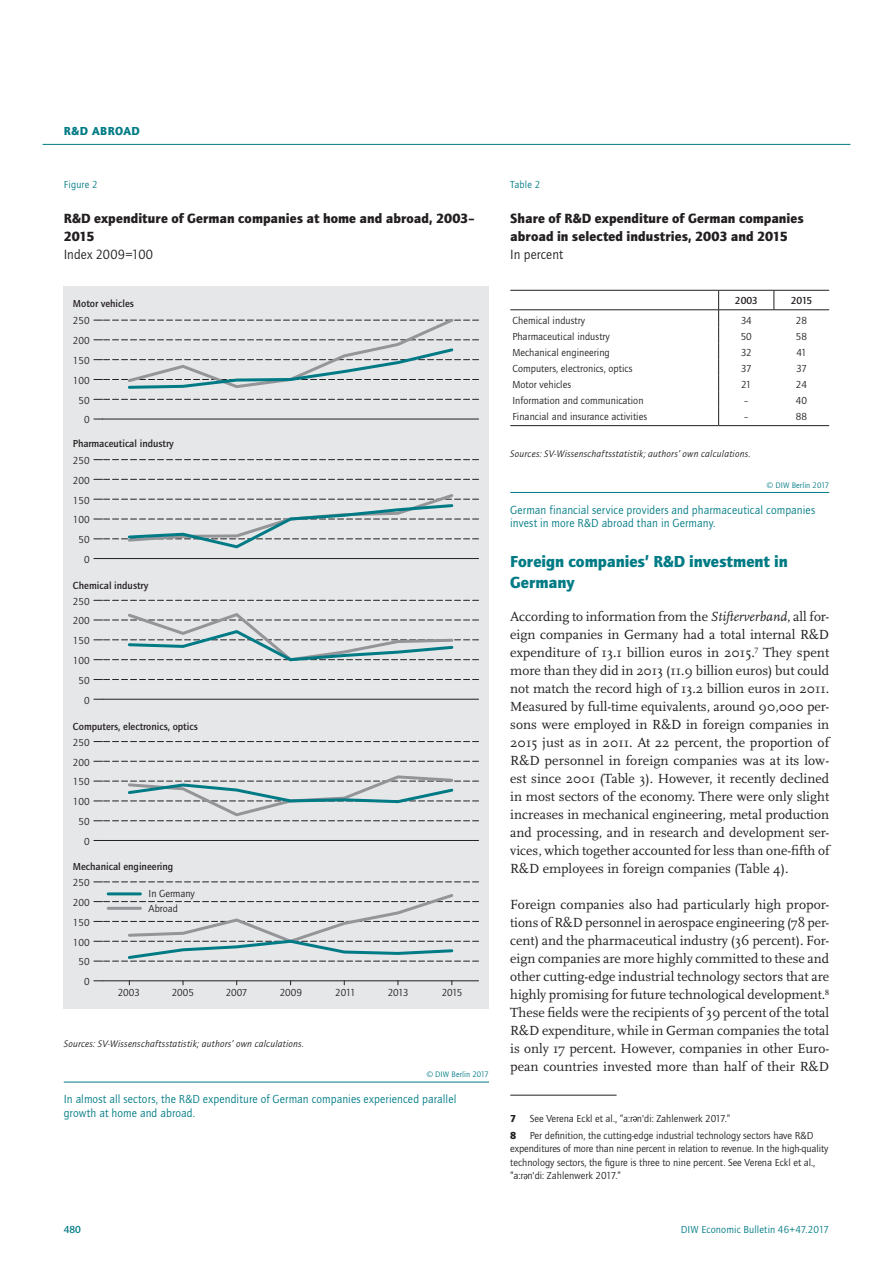
<style>
.page{position:relative;width:893px;height:1263px;background:#fff}
.page>*{position:absolute;margin:0;border:0;box-sizing:border-box;transform-origin:0 0}
.t1{font:900 16.5px/21px "Quay Sans ITC Std";color:#007b85}
.t2{font:13.8px/18px "Scala Pro";color:#231f20;text-align:justify}
.t3{font:900 13.8px/18px "Quay Sans ITC Std";letter-spacing:.005em;color:#231f20}
.t4{font:13.8px "Quay Sans ITC Std";letter-spacing:.005em;color:#231f20}
.t5{font:12px/13.5px "Quay Sans ITC Std";letter-spacing:.01em;color:#007b85}
.t6{font:900 12px "Quay Sans ITC Std";color:#007b85}
.t7{font:10.5px/13.5px "Quay Sans ITC Std";color:#231f20}
.t8{font:500 10.5px "Quay Sans ITC Std";color:#231f20}
.t9{font:10.5px "Quay Sans ITC Std";letter-spacing:.015em;color:#007b85}
.t10{font:500 10.5px "Quay Sans ITC Std";color:#007b85}
.t11{font:900 10.5px "Quay Sans ITC Std";color:#231f20}
.t12{font:italic 9.75px "Quay Sans ITC Std";letter-spacing:.025em;color:#231f20}
.t13{font:8.25px "Quay Sans ITC Std";letter-spacing:.01em;color:#007b85}
.s1{font-style:italic}
</style>
<div class="page">
<hr style="left:43px;top:144px;width:807px;height:1px;background:#007b85">
<hr style="left:510px;top:1095px;width:107px;height:1px;background:#231f20">
<svg style="left:633px;top:1116px;width:4px;height:6px"></svg>
<svg style="left:524px;top:1174px;width:3px;height:5px"></svg>
<hr style="left:64px;top:1082px;width:425px;height:1px;background:#007b85">
<div style="left:64px;top:286px;width:425px;height:723px;background:#e6e7e9"></div>
<hr style="left:102px;top:419px;width:377px;height:1px;background:#231f20">
<svg style="left:94px;top:399px;width:385px;height:1px"></svg>
<svg style="left:94px;top:319px;width:385px;height:70px"></svg>
<hr style="left:102px;top:558px;width:377px;height:1px;background:#231f20">
<svg style="left:94px;top:479px;width:385px;height:1px"></svg>
<svg style="left:94px;top:459px;width:385px;height:1px"></svg>
<svg style="left:94px;top:494px;width:385px;height:55px"></svg>
<hr style="left:102px;top:699px;width:377px;height:1px;background:#231f20">
<svg style="left:94px;top:679px;width:385px;height:1px"></svg>
<svg style="left:94px;top:600px;width:385px;height:1px"></svg>
<svg style="left:94px;top:613px;width:385px;height:49px"></svg>
<hr style="left:102px;top:840px;width:377px;height:1px;background:#231f20">
<svg style="left:94px;top:761px;width:385px;height:1px"></svg>
<svg style="left:94px;top:741px;width:385px;height:1px"></svg>
<svg style="left:94px;top:775px;width:385px;height:46px"></svg>
<hr style="left:102px;top:980px;width:377px;height:1px;background:#231f20">
<svg style="left:94px;top:882px;width:385px;height:1px"></svg>
<svg style="left:94px;top:892px;width:385px;height:70px"></svg>
<hr style="left:108px;top:892px;width:32px;height:3px;background:#007b85">
<hr style="left:108px;top:907px;width:32px;height:3px;background:#939598">
<hr style="left:510px;top:492px;width:319px;height:1px;background:#007b85">
<hr style="left:510px;top:309px;width:209px;height:1px;background:#231f20">
<hr style="left:719px;top:309px;width:55px;height:1px;background:#231f20">
<hr style="left:774px;top:309px;width:55px;height:1px;background:#231f20">
<hr style="left:510px;top:290px;width:209px;height:1px;background:#231f20">
<hr style="left:719px;top:290px;width:55px;height:1px;background:#231f20">
<hr style="left:774px;top:290px;width:55px;height:1px;background:#231f20">
<svg style="left:774px;top:290px;width:1px;height:20px"></svg>
<svg style="left:718px;top:290px;width:1px;height:135px"></svg>
<hr style="left:510px;top:425px;width:209px;height:1px;background:#231f20">
<hr style="left:719px;top:425px;width:55px;height:1px;background:#231f20">
<hr style="left:774px;top:425px;width:55px;height:1px;background:#231f20">
<p class="t6" style="left:64px;top:123px;width:38px">R&amp;D abroad</p>
<p class="t9" style="left:64px;top:178px;width:35px">Figure 2</p>
<p class="t3" style="left:64px;top:209px;width:412px">R&amp;D expenditure of German companies at home and abroad, 2003–<br>2015</p>
<p class="t4" style="left:64px;top:246px;width:91px">Index 2009=100</p>
<p class="t8" style="left:73px;top:298px;width:63px">Motor vehicles</p>
<p class="t7" style="left:73px;top:314px;width:18px">250</p>
<p class="t7" style="left:73px;top:334px;width:18px">200</p>
<p class="t7" style="left:73px;top:354px;width:18px">150</p>
<p class="t7" style="left:73px;top:374px;width:18px">100</p>
<p class="t7" style="left:79px;top:393px;width:13px">50</p>
<p class="t7" style="left:84px;top:413px;width:7px">0</p>
<p class="t8" style="left:73px;top:438px;width:102px">Pharmaceutical industry</p>
<p class="t7" style="left:73px;top:454px;width:18px">250</p>
<p class="t7" style="left:73px;top:473px;width:18px">200</p>
<p class="t7" style="left:73px;top:493px;width:18px">150</p>
<p class="t7" style="left:73px;top:513px;width:18px">100</p>
<p class="t7" style="left:79px;top:533px;width:13px">50</p>
<p class="t7" style="left:84px;top:553px;width:7px">0</p>
<p class="t8" style="left:73px;top:579px;width:77px">Chemical industry</p>
<p class="t7" style="left:73px;top:594px;width:18px">250</p>
<p class="t7" style="left:73px;top:614px;width:18px">200</p>
<p class="t7" style="left:73px;top:634px;width:18px">150</p>
<p class="t7" style="left:73px;top:654px;width:18px">100</p>
<p class="t7" style="left:79px;top:674px;width:13px">50</p>
<p class="t7" style="left:84px;top:693px;width:7px">0</p>
<p class="t8" style="left:73px;top:720px;width:126px">Computers, electronics, optics</p>
<p class="t7" style="left:73px;top:736px;width:18px">250</p>
<p class="t7" style="left:73px;top:755px;width:18px">200</p>
<p class="t7" style="left:73px;top:775px;width:18px">150</p>
<p class="t7" style="left:73px;top:795px;width:18px">100</p>
<p class="t7" style="left:79px;top:815px;width:13px">50</p>
<p class="t7" style="left:84px;top:834px;width:7px">0</p>
<p class="t8" style="left:73px;top:860px;width:102px">Mechanical engineering</p>
<p class="t7" style="left:73px;top:876px;width:18px">250</p>
<p class="t7" style="left:73px;top:896px;width:18px">200</p>
<p class="t7" style="left:73px;top:915px;width:18px">150</p>
<p class="t7" style="left:73px;top:935px;width:18px">100</p>
<p class="t7" style="left:79px;top:955px;width:13px">50</p>
<p class="t7" style="left:84px;top:975px;width:7px">0</p>
<p class="t7" style="left:149px;top:886px;width:48px;line-height:14.4px">In Germany<br>Abroad</p>
<p class="t7" style="left:118px;top:986px;width:24px">2003</p>
<p class="t7" style="left:172px;top:986px;width:24px">2005</p>
<p class="t7" style="left:226px;top:986px;width:23px">2007</p>
<p class="t7" style="left:280px;top:986px;width:24px">2009</p>
<p class="t7" style="left:335px;top:986px;width:22px">2011</p>
<p class="t7" style="left:388px;top:986px;width:22px">2013</p>
<p class="t7" style="left:442px;top:986px;width:22px">2015</p>
<p class="t12" style="left:64px;top:1038px;width:242px">Sources: SV-Wissenschaftsstatistik; authors’ own calculations.</p>
<p class="t13" style="left:427px;top:1070px;width:64px">© DIW Berlin 2017</p>
<p class="t5" style="left:64px;top:1092px;width:394px">In almost all sectors, the R&amp;D expenditure of German companies experienced parallel growth at home and abroad.</p>
<p class="t9" style="left:510px;top:178px;width:32px">Table 2</p>
<p class="t3" style="left:510px;top:209px;width:295px">Share of R&amp;D expenditure of German companies abroad in selected industries, 2003 and 2015</p>
<p class="t4" style="left:510px;top:246px;width:54px">In percent</p>
<p class="t8" style="left:735px;top:294px;width:24px">2003</p>
<p class="t8" style="left:791px;top:294px;width:23px">2015</p>
<p class="t7" style="left:512px;top:313px;width:74px">Chemical industry</p>
<p class="t7" style="left:741px;top:313px;width:13px">34</p>
<p class="t7" style="left:796px;top:313px;width:13px">28</p>
<p class="t7" style="left:512px;top:329px;width:99px">Pharmaceutical industry</p>
<p class="t7" style="left:741px;top:329px;width:13px">50</p>
<p class="t7" style="left:796px;top:329px;width:13px">58</p>
<p class="t7" style="left:512px;top:345px;width:99px">Mechanical engineering</p>
<p class="t7" style="left:741px;top:345px;width:13px">32</p>
<p class="t7" style="left:796px;top:345px;width:12px">41</p>
<p class="t7" style="left:512px;top:361px;width:121px">Computers, electronics, optics</p>
<p class="t7" style="left:741px;top:361px;width:13px">37</p>
<p class="t7" style="left:796px;top:361px;width:13px">37</p>
<p class="t7" style="left:512px;top:377px;width:60px">Motor vehicles</p>
<p class="t7" style="left:741px;top:377px;width:12px">21</p>
<p class="t7" style="left:796px;top:377px;width:13px">24</p>
<p class="t7" style="left:512px;top:393px;width:133px">Information and communication</p>
<p class="t7" style="left:744px;top:393px;width:6px">–</p>
<p class="t7" style="left:796px;top:393px;width:13px">40</p>
<p class="t7" style="left:512px;top:409px;width:136px">Financial and insurance activities</p>
<p class="t7" style="left:744px;top:409px;width:6px">–</p>
<p class="t7" style="left:796px;top:409px;width:13px">88</p>
<p class="t12" style="left:510px;top:448px;width:242px">Sources: SV-Wissenschaftsstatistik; authors’ own calculations.</p>
<p class="t13" style="left:767px;top:480px;width:64px">© DIW Berlin 2017</p>
<p class="t5" style="left:510px;top:503px;width:306px">German financial service providers and pharmaceutical companies invest in more R&amp;D abroad than in Germany.</p>
<p class="t1" style="left:510px;top:550px;width:279px">Foreign companies’ R&amp;D investment in<br>Germany</p>
<p class="t2" style="left:510px;top:607px;width:321px">According to information from the <span class="s1">Stifterverband</span>, all for&shy;eign companies in Germany had a total internal R&amp;D expenditure of 13.1 billion euros in 2015.<sup>7</sup> They spent more than they did in 2013 (11.9 billion euros) but could not match the record high of 13.2 billion euros in 2011.<br>Measured by full-time equivalents, around 90,000 per&shy;sons were employed in R&amp;D in foreign companies in 2015 just as in 2011. At 22 percent, the proportion of R&amp;D personnel in foreign companies was at its low&shy;est since 2001 (Table 3). However, it recently declined in most sectors of the economy. There were only slight increases in mechanical engineering, metal production and processing, and in research and development ser&shy;vices, which together accounted for less than one-fifth of R&amp;D employees in foreign companies (Table 4).</p>
<p class="t2" style="left:510px;top:895px;width:320px">Foreign companies also had particularly high propor&shy;tions of R&amp;D personnel in aerospace engineering (78 per&shy;cent) and the pharmaceutical industry (36 percent). For&shy;eign companies are more highly committed to these and other cutting-edge industrial technology sectors that are highly promising for future technological development.<sup>8<br></sup>These fields were the recipients of 39 percent of the total R&amp;D expenditure, while in German companies the total is only 17 percent. However, companies in other Euro&shy;pean countries invested more than half of their R&amp;D</p>
<p class="t11" style="left:510px;top:1112px;width:8px">7</p>
<p class="t7" style="left:530px;top:1111px;width:202px">See Verena Eckl et al., “a:r n'di: Zahlenwerk 2017.”</p>
<p class="t11" style="left:510px;top:1129px;width:8px">8</p>
<p class="t7" style="left:510px;top:1128px;width:320px;text-indent:19px">Per definition, the cutting-edge industrial technology sectors have R&amp;D expenditures of more than nine percent in relation to revenue. In the high-quality technology sectors, the figure is three to nine percent. See Verena Eckl et al., “a:r n'di: Zahlenwerk 2017.”</p>
<p class="t10" style="left:64px;top:1223px;width:19px">480</p>
<p class="t9" style="left:681px;top:1223px;width:150px">DIW Economic Bulletin 46+47.2017</p>
</div>
